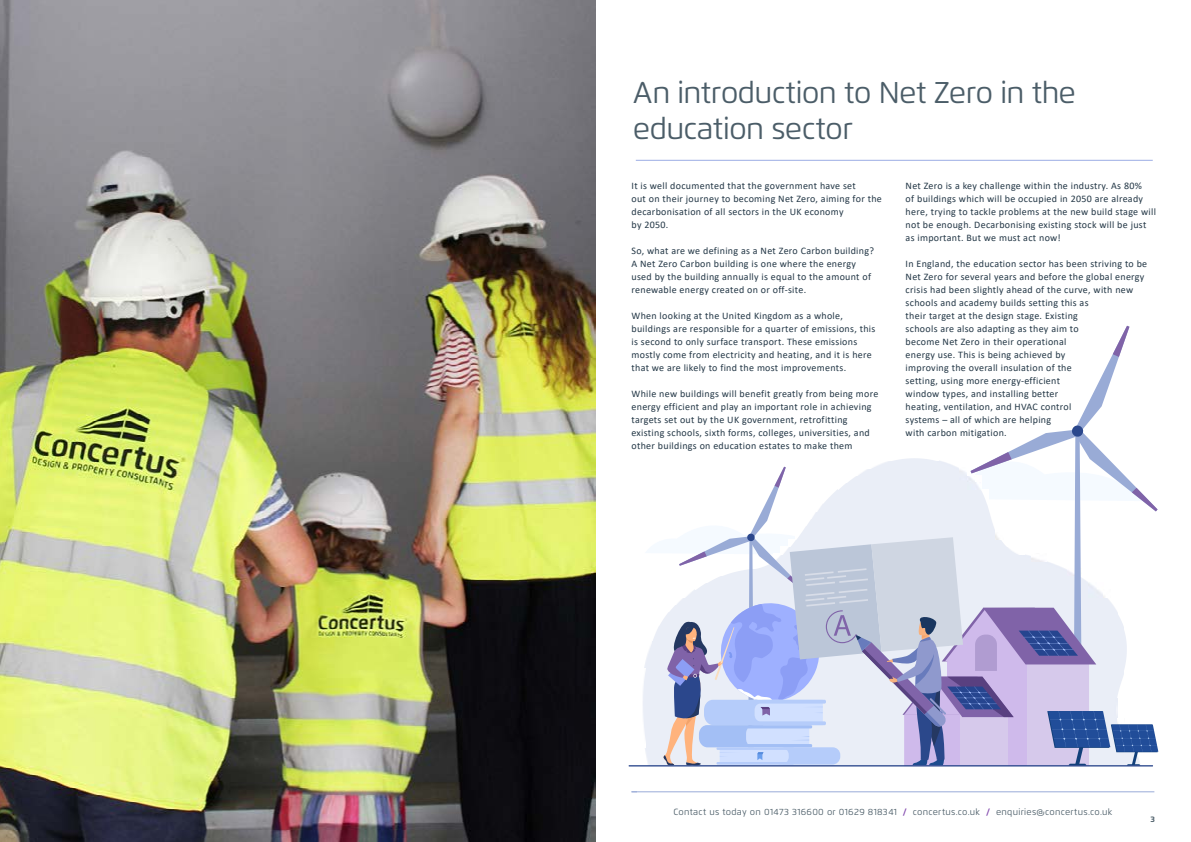
<style>
.page{position:relative;width:1191px;height:842px;background:#fff}
.page>*{position:absolute;margin:0;border:0;box-sizing:border-box;transform-origin:0 0}
.t1{font:30px/36px "Flexo";letter-spacing:-.025em;color:#4b5d68}
.t2{font:10px/13px "Calibri";letter-spacing:.03em;color:#233746}
.t3{font:9px "Flexo";letter-spacing:.03em;color:#4b5d68}
.t4{font:700 8px "Flexo";color:#4b5d68}
.s1{font-weight:700;color:#8147ad}
</style>
<div class="page">
<img style="left:643px;top:677px;width:2px;height:56px">
<img style="left:0;top:0;width:595px;height:842px">
<hr style="left:636px;top:160px;width:516px;height:1px;background:#9bade4">
<hr style="left:628px;top:765px;width:525px;height:1px;background:#2b478c">
<svg style="left:645px;top:326px;width:513px;height:440px"></svg>
<hr style="left:631px;top:792px;width:523px;height:1px;background:#99abd8">
<h1 class="t1" style="left:633px;top:75px;width:444px">An introduction to Net Zero in the education sector</h1>
<p class="t2" style="left:631px;top:179px;width:252px">It is well documented that the government have set<br>out on their journey to becoming Net Zero, aiming for the decarbonisation of all sectors in the UK economy<br>by 2050.</p>
<p class="t2" style="left:631px;top:244px;width:244px">So, what are we defining as a Net Zero Carbon building?<br>A Net Zero Carbon building is one where the energy used by the building annually is equal to the amount of renewable energy created on or off-site.</p>
<p class="t2" style="left:631px;top:309px;width:245px">When looking at the United Kingdom as a whole, buildings are responsible for a quarter of emissions, this is second to only surface transport. These emissions mostly come from electricity and heating, and it is here that we are likely to find the most improvements.</p>
<p class="t2" style="left:631px;top:387px;width:248px">While new buildings will benefit greatly from being more energy efficient and play an important role in achieving targets set out by the UK government, retrofitting existing schools, sixth forms, colleges, universities, and other buildings on education estates to make them</p>
<p class="t2" style="left:905px;top:179px;width:252px">Net Zero is a key challenge within the industry. As 80%<br>of buildings which will be occupied in 2050 are already here, trying to tackle problems at the new build stage will not be enough. Decarbonising existing stock will be just as important. But we must act now!</p>
<p class="t2" style="left:905px;top:257px;width:243px">In England, the education sector has been striving to be Net Zero for several years and before the global energy crisis had been slightly ahead of the curve, with new schools and academy builds setting this as<br>their target at the design stage. Existing<br>schools are also adapting as they aim to<br>become Net Zero in their operational<br>energy use. This is being achieved by<br>improving the overall insulation of the<br>setting, using more energy-efficient<br>window types, and installing better<br>heating, ventilation, and HVAC control<br>systems – all of which are helping<br>with carbon mitigation.</p>
<p class="t3" style="left:673px;top:806px;width:440px">Contact us today on 01473 316600 or 01629 818341 <span class="s1">/</span> concertus.co.uk <span class="s1">/</span> enquiries@concertus.co.uk</p>
<p class="t4" style="left:1150px;top:815px;width:6px">3</p>
</div>
